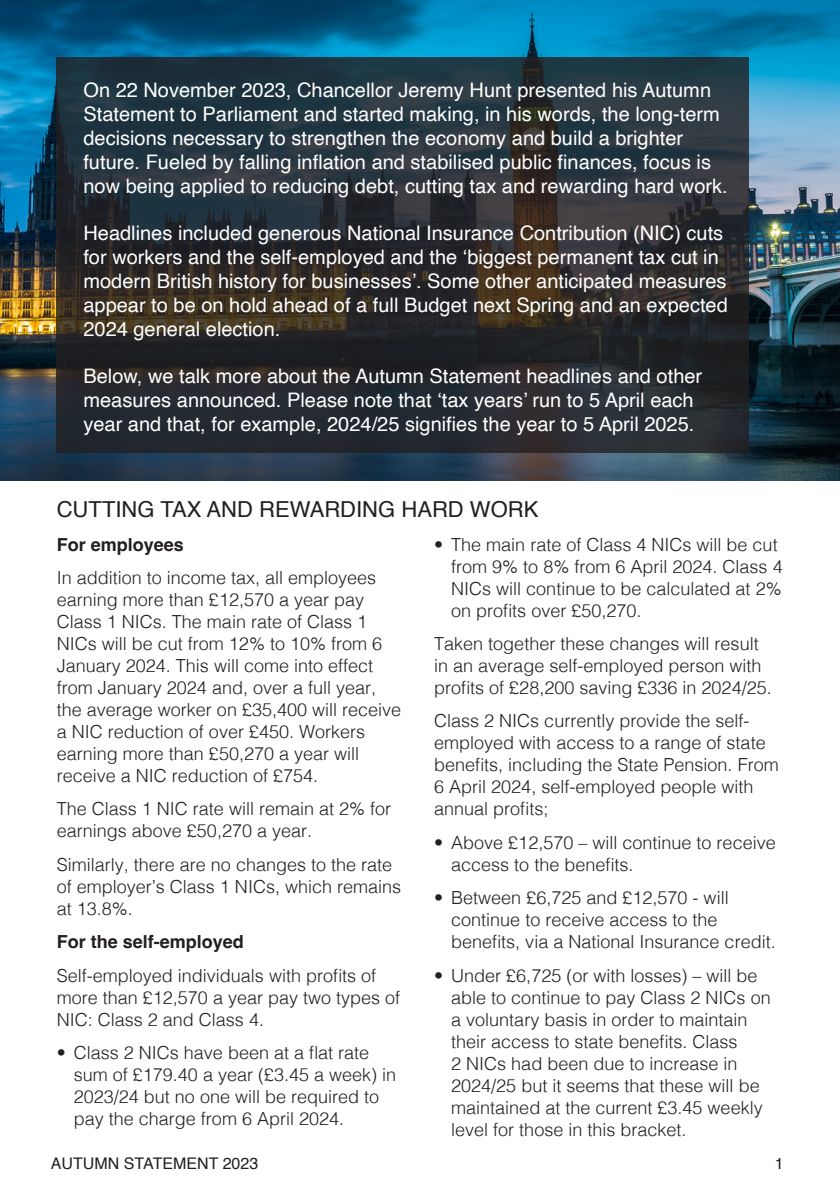
<style>
.page{position:relative;width:840px;height:1191px;background:#fff}
.page>*{position:absolute;margin:0;border:0;box-sizing:border-box;transform-origin:0 0}
.Sub_Header{font:22px "Helvetica";color:#231f20}
.Intro{font:20px/24px "Helvetica";color:#fff}
.Body{font:300 18px/22px "Helvetica";color:#231f20}
.Sub_Sub{font:700 18px "Helvetica";color:#231f20}
.Sub_Header-2{font:16px "Helvetica";color:#231f20}
</style>
<div class="page">
<img style="left:0;top:0;width:839px;height:481px">
<svg style="left:57px;top:57px;width:691px;height:395px;background:#292e32"></svg>
<p class="Intro" style="left:83px;top:79px;width:645px">On 22 November 2023, Chancellor Jeremy Hunt presented his Autumn Statement to Parliament and started making, in his words, the long-term decisions necessary to strengthen the economy and build a brighter future. Fueled by falling inflation and stabilised public finances, focus is now being applied to reducing debt, cutting tax and rewarding hard work.</p>
<p class="Intro" style="left:83px;top:221px;width:645px">Headlines included generous National Insurance Contribution (NIC) cuts for workers and the self-employed and the ‘biggest permanent tax cut in modern British history for businesses’. Some other anticipated measures appear to be on hold ahead of a full Budget next Spring and an expected 2024 general election.</p>
<p class="Intro" style="left:83px;top:364px;width:620px">Below, we talk more about the Autumn Statement headlines and other measures announced. Please note that ‘tax years’ run to 5 April each year and that, for example, 2024/25 signifies the year to 5 April 2025.</p>
<p class="Sub_Header" style="left:57px;top:492px;width:483px">CUTTING TAX AND REWARDING HARD WORK</p>
<p class="Sub_Sub" style="left:57px;top:533px;width:129px">For employees</p>
<p class="Body" style="left:57px;top:565px;width:346px">In addition to income tax, all employees earning more than £12,570 a year pay Class 1 NICs. The main rate of Class 1<br>NICs will be cut from 12% to 10% from 6<br>January 2024. This will come into effect from January 2024 and, over a full year, the average worker on £35,400 will receive a NIC reduction of over £450. Workers earning more than £50,270 a year will receive a NIC reduction of £754.</p>
<p class="Body" style="left:57px;top:796px;width:336px">The Class 1 NIC rate will remain at 2% for earnings above £50,270 a year.</p>
<p class="Body" style="left:57px;top:852px;width:346px">Similarly, there are no changes to the rate of employer’s Class 1 NICs, which remains at 13.8%.</p>
<p class="Sub_Sub" style="left:57px;top:930px;width:189px">For the self-employed</p>
<p class="Body" style="left:57px;top:962px;width:345px">Self-employed individuals with profits of more than £12,570 a year pay two types of<br>NIC: Class 2 and Class 4.</p>
<p class="Body" style="left:74px;top:1040px;width:324px;text-indent:-17px">• Class 2 NICs have been at a flat rate sum of £179.40 a year (£3.45 a week) in 2023/24 but no one will be required to pay the charge from 6 April 2024.</p>
<p class="Body" style="left:451px;top:532px;width:333px;text-indent:-17px">• The main rate of Class 4 NICs will be cut from 9% to 8% from 6 April 2024. Class 4<br>NICs will continue to be calculated at 2% on profits over £50,270.</p>
<p class="Body" style="left:434px;top:631px;width:339px">Taken together these changes will result in an average self-employed person with profits of £28,200 saving £336 in 2024/25.</p>
<p class="Body" style="left:434px;top:708px;width:346px">Class 2 NICs currently provide the self&shy;employed with access to a range of state benefits, including the State Pension. From 6 April 2024, self-employed people with annual profits;</p>
<p class="Body" style="left:451px;top:830px;width:326px;text-indent:-17px">• Above £12,570 – will continue to receive access to the benefits.</p>
<p class="Body" style="left:451px;top:885px;width:326px;text-indent:-17px">• Between £6,725 and £12,570 - will continue to receive access to the benefits, via a National Insurance credit.</p>
<p class="Body" style="left:451px;top:962px;width:321px;text-indent:-17px">• Under £6,725 (or with losses) – will be able to continue to pay Class 2 NICs on a voluntary basis in order to maintain their access to state benefits. Class<br>2 NICs had been due to increase in 2024/25 but it seems that these will be maintained at the current £3.45 weekly level for those in this bracket.</p>
<p class="Sub_Header-2" style="left:51px;top:1151px;width:209px">AUTUMN STATEMENT 2023</p>
<p class="Sub_Header-2" style="left:774px;top:1151px;width:10px">1</p>
</div>
